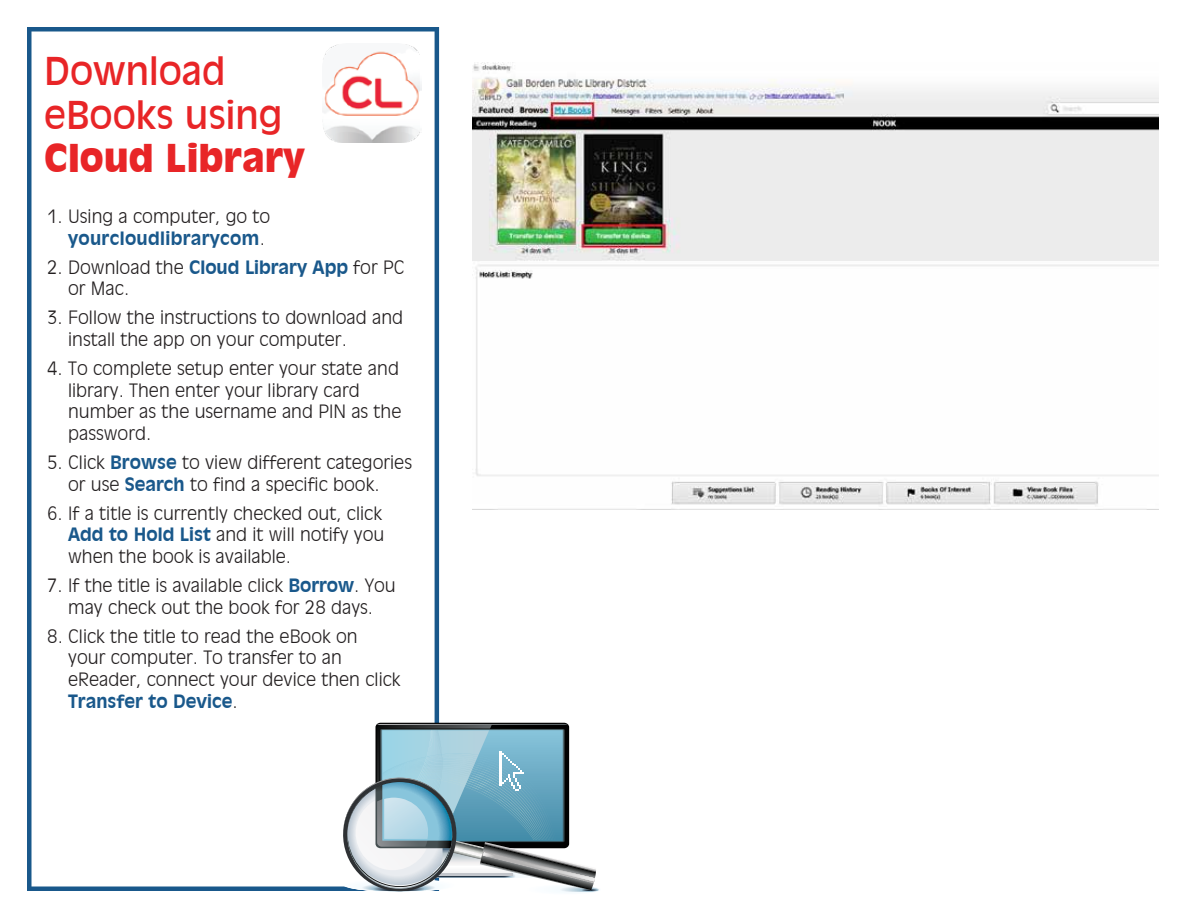
<style>
.page{position:relative;width:1188px;height:918px;background:#fff}
.page>*{position:absolute;margin:0;border:0;box-sizing:border-box;transform-origin:0 0}
.t1{font:37.5px/43.5px "Incised 901 BT";color:#e82527}
.t2{font:900 37.5px "Incised 901 BT";color:#e82527}
.t3{font:300 18px/21.6px "Incised 901 BT";color:#231f20}
.s1{font-weight:700;color:#19588b}
</style>
<div class="page">
<svg style="left:27px;top:27px;width:412px;height:864px"></svg>
<div style="left:540px;top:886px;width:60px;height:8px;background:#fafdff;border-radius:50%"></div>
<div style="left:546px;top:886px;width:54px;height:7px;background:#e0e9ef;border-radius:50%"></div>
<div style="left:560px;top:886px;width:39px;height:6px;background:#eff6fa;border-radius:50%"></div>
<div style="left:566px;top:887px;width:33px;height:5px;background:#dae6ed;border-radius:50%"></div>
<svg style="left:338px;top:724px;width:260px;height:169px"></svg>
<img style="left:323px;top:44px;width:99px;height:99px">
<img style="left:473px;top:62px;width:686px;height:447px">
<h1 class="t1" style="left:44px;top:50px;width:240px">Download eBooks using</h1>
<h1 class="t2" style="left:44px;top:136px;width:262px">Cloud Library</h1>
<p class="t3" style="left:68px;top:206px;width:204px;text-indent:-21px">1. Using a computer, go to <span class="s1">yourcloudlibrarycom</span>.</p>
<p class="t3" style="left:68px;top:256px;width:338px;text-indent:-21px">2. Download the <span class="s1">Cloud Library App</span> for PC or Mac.</p>
<p class="t3" style="left:68px;top:307px;width:337px;text-indent:-21px">3. Follow the instructions to download and install the app on your computer.</p>
<p class="t3" style="left:68px;top:358px;width:335px;text-indent:-21px">4. To complete setup enter your state and library. Then enter your library card number as the username and PIN as the password.</p>
<p class="t3" style="left:68px;top:452px;width:345px;text-indent:-21px">5. Click <span class="s1">Browse</span> to view different categories or use <span class="s1">Search</span> to find a specific book.</p>
<p class="t3" style="left:68px;top:502px;width:318px;text-indent:-21px">6. If a title is currently checked out, click<br><span class="s1">Add to Hold List</span> and it will notify you when the book is available.</p>
<p class="t3" style="left:47px;top:575px;width:350px;text-align:center">7. If the title is available click <span class="s1">Borrow</span>. You may check out the book for 28 days.</p>
<p class="t3" style="left:68px;top:625px;width:334px;text-indent:-21px">8. Click the title to read the eBook on<br>your computer. To transfer to an eReader, connect your device then click<br><span class="s1">Transfer to Device</span>.</p>
</div>
